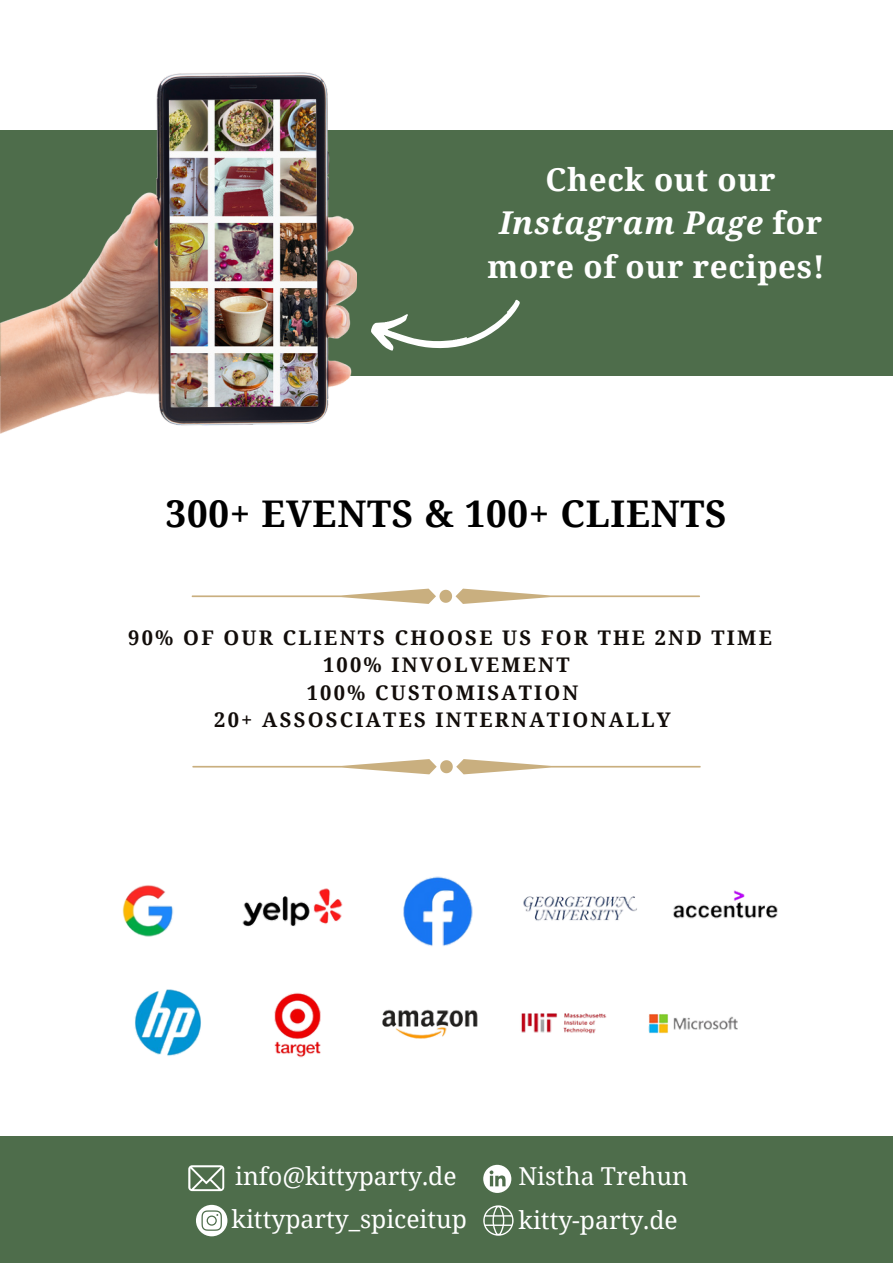
<style>
.page{position:relative;width:893px;height:1264px;background:#fff}
.page>*{position:absolute;margin:0;border:0;box-sizing:border-box;transform-origin:0 0}
.t1{font:700 36.75px "Noto Serif";letter-spacing:.02em;color:#000}
.t2{font:700 31.35px/43.8px "Noto Serif";letter-spacing:.02em;color:#fff;text-align:center}
.t3{font:24.75px "Noto Serif";color:#fff}
.t4{font:700 20.1px "Noto Serif";letter-spacing:.11em;color:#120d0a}
.s1{font-style:italic}
</style>
<div class="page">
<div style="left:0;top:130px;width:892px;height:245px;background:#4e6d4b"></div>
<svg style="left:371px;top:299px;width:149px;height:52px"></svg>
<svg style="left:192px;top:588px;width:508px;height:16px"></svg>
<img style="left:122px;top:876px;width:656px;height:70px">
<svg style="left:192px;top:759px;width:508px;height:15px"></svg>
<img style="left:134px;top:989px;width:604px;height:69px">
<img style="left:1px;top:72px;width:355px;height:361px">
<div style="left:0;top:1136px;width:892px;height:126px;background:#4e6d4b"></div>
<svg style="left:483px;top:1205px;width:30px;height:30px"></svg>
<svg style="left:188px;top:1165px;width:36px;height:26px"></svg>
<svg style="left:483px;top:1164px;width:28px;height:28px"></svg>
<svg style="left:196px;top:1204px;width:31px;height:32px"></svg>
<p class="t2" style="left:487px;top:156px;width:339px">Check out our<br><span class="s1">Instagram Page</span> for more of our recipes!</p>
<p class="t1" style="left:166px;top:488px;width:562px">300+ EVENTS &amp; 100+ CLIENTS</p>
<p class="t4" style="left:128px;top:623px;width:645px">90% OF OUR CLIENTS CHOOSE US FOR THE 2ND TIME</p>
<p class="t4" style="left:323px;top:651px;width:248px">100% INVOLVEMENT</p>
<p class="t4" style="left:307px;top:678px;width:273px">100% CUSTOMISATION</p>
<p class="t4" style="left:214px;top:705px;width:458px">20+ ASSOSCIATES INTERNATIONALLY</p>
<p class="t3" style="left:235px;top:1158px;width:223px">info@kittyparty.de</p>
<p class="t3" style="left:518px;top:1158px;width:171px">Nistha Trehun</p>
<p class="t3" style="left:231px;top:1201px;width:237px">kittyparty_spiceitup</p>
<p class="t3" style="left:518px;top:1202px;width:161px">kitty-party.de</p>
</div>
